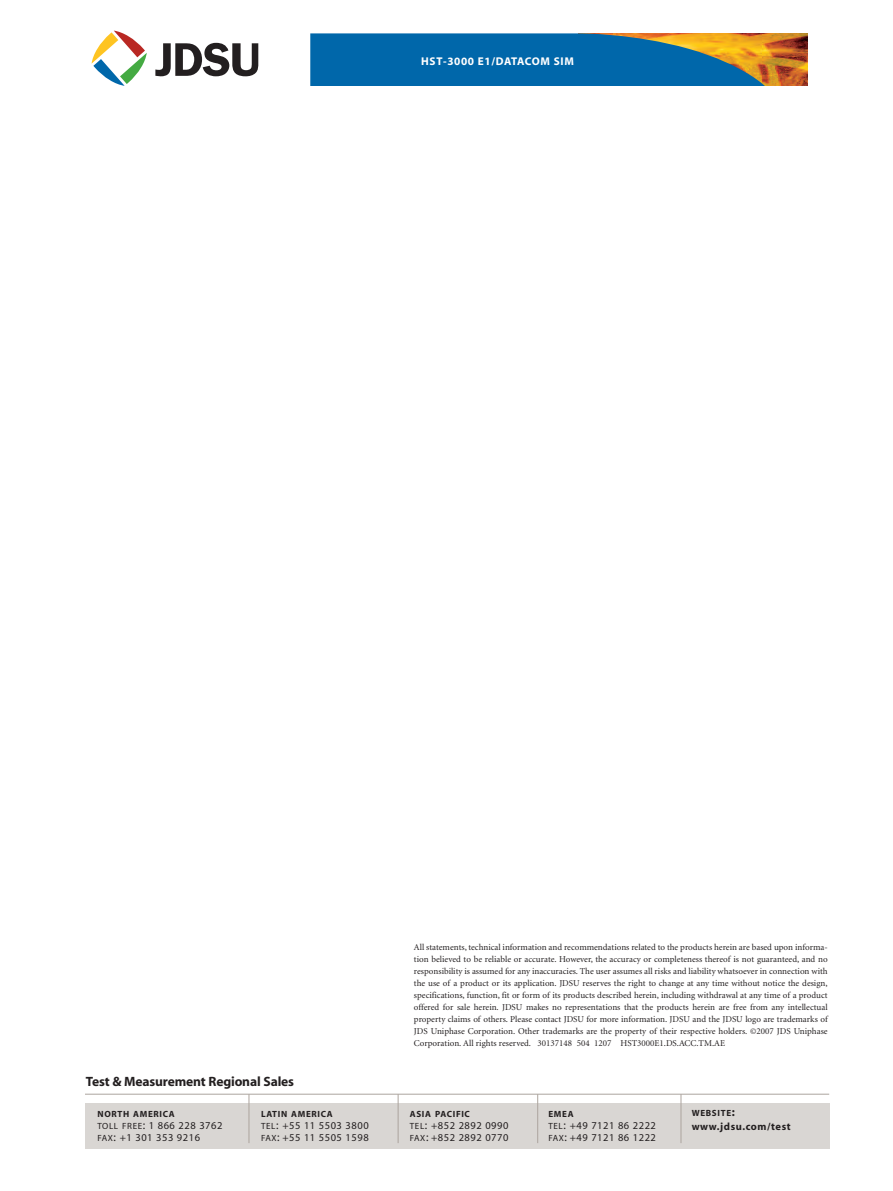
<style>
.page{position:relative;width:893px;height:1191px;background:#fff}
.page>*{position:absolute;margin:0;border:0;box-sizing:border-box;transform-origin:0 0}
.t1{font:13.5px "Myriad MM.700.wt.600.wd";letter-spacing:-.01em;color:#231f20}
.t2{font:11.25px "Myriad MM.700.wt.600.wd";letter-spacing:.055em;color:#fff}
.t3{font:10.5px/12px "Myriad MM.400.wt.600.wd";letter-spacing:.05em;color:#231f20}
.t4{font:10.5px "Myriad MM.700.wt.600.wd";letter-spacing:.055em;color:#231f20}
.t5{font:9px/12px "Minion";color:#231f20;text-align:justify}
.t6{font:9px "Myriad MM.700.wt.600.wd";letter-spacing:.075em;color:#231f20}
.s1{font-size:9px}
.s2{font-size:12px}
</style>
<div class="page">
<div style="left:85px;top:1103px;width:744px;height:45px;background:#d9d6d3"></div>
<hr style="left:249px;top:1094px;width:1px;height:49px;background:#aca49e">
<hr style="left:85px;top:1093px;width:744px;height:1px;background:#aca49e">
<svg style="left:92px;top:31px;width:55px;height:55px"></svg>
<svg style="left:155px;top:43px;width:103px;height:33px"></svg>
<hr style="left:398px;top:1094px;width:1px;height:49px;background:#aca49e">
<hr style="left:537px;top:1094px;width:1px;height:49px;background:#aca49e">
<hr style="left:681px;top:1094px;width:1px;height:49px;background:#aca49e">
<img style="left:766px;top:33px;width:42px;height:52px">
<svg style="left:310px;top:33px;width:456px;height:52px;background:#206f98"></svg>
<p class="t2" style="left:421px;top:57px;width:154px">HST-3000 E1/DATACOM SIM</p>
<h1 class="t1" style="left:86px;top:1076px;width:210px">Test &amp; Measurement Regional Sales</h1>
<p class="t6" style="left:261px;top:1110px;width:73px">LATIN AMERICA</p>
<p class="t3" style="left:261px;top:1120px;width:109px"><span class="s1">TEL</span><span class="s2">:</span> +55 11 5503 3800<br><span class="s1">FAX</span><span class="s2">:</span> +55 11 5505 1598</p>
<p class="t6" style="left:97px;top:1110px;width:79px">NORTH AMERICA</p>
<p class="t3" style="left:97px;top:1120px;width:127px"><span class="s1">TOLL FREE</span><span class="s2">:</span> 1 866 228 3762<br><span class="s1">FAX</span><span class="s2">:</span> +1 301 353 9216</p>
<p class="t5" style="left:414px;top:941px;width:415px">All statements, technical information and recommendations related to the products herein are based upon informa&shy;tion believed to be reliable or accurate. However, the accuracy or completeness thereof is not guaranteed, and no responsibility is assumed for any inaccuracies. The user assumes all risks and liability whatsoever in connection with the use of a product or its application. JDSU reserves the right to change at any time without notice the design, specifications, function, fit or form of its products described herein, including withdrawal at any time of a product offered for sale herein. JDSU makes no representations that the products herein are free from any intellectual property claims of others. Please contact JDSU for more information. JDSU and the JDSU logo are trademarks of JDS Uniphase Corporation. Other trademarks are the property of their respective holders. ©2007 JDS Uniphase Corporation. All rights reserved. 30137148 504 1207 HST3000E1.DS.ACC.TM.AE</p>
<p class="t6" style="left:410px;top:1110px;width:62px">ASIA PACIFIC</p>
<p class="t3" style="left:410px;top:1120px;width:100px"><span class="s1">TEL</span><span class="s2">:</span> +852 2892 0990<br><span class="s1">FAX</span><span class="s2">:</span> +852 2892 0770</p>
<p class="t6" style="left:548px;top:1110px;width:27px">EMEA</p>
<p class="t3" style="left:548px;top:1120px;width:109px"><span class="s1">TEL</span><span class="s2">:</span> +49 7121 86 2222<br><span class="s1">FAX</span><span class="s2">:</span> +49 7121 86 1222</p>
<p class="t6" style="left:692px;top:1109px;width:45px">WEBSITE<span class="s2">:</span></p>
<p class="t4" style="left:692px;top:1122px;width:100px">www.jdsu.com/test</p>
</div>
